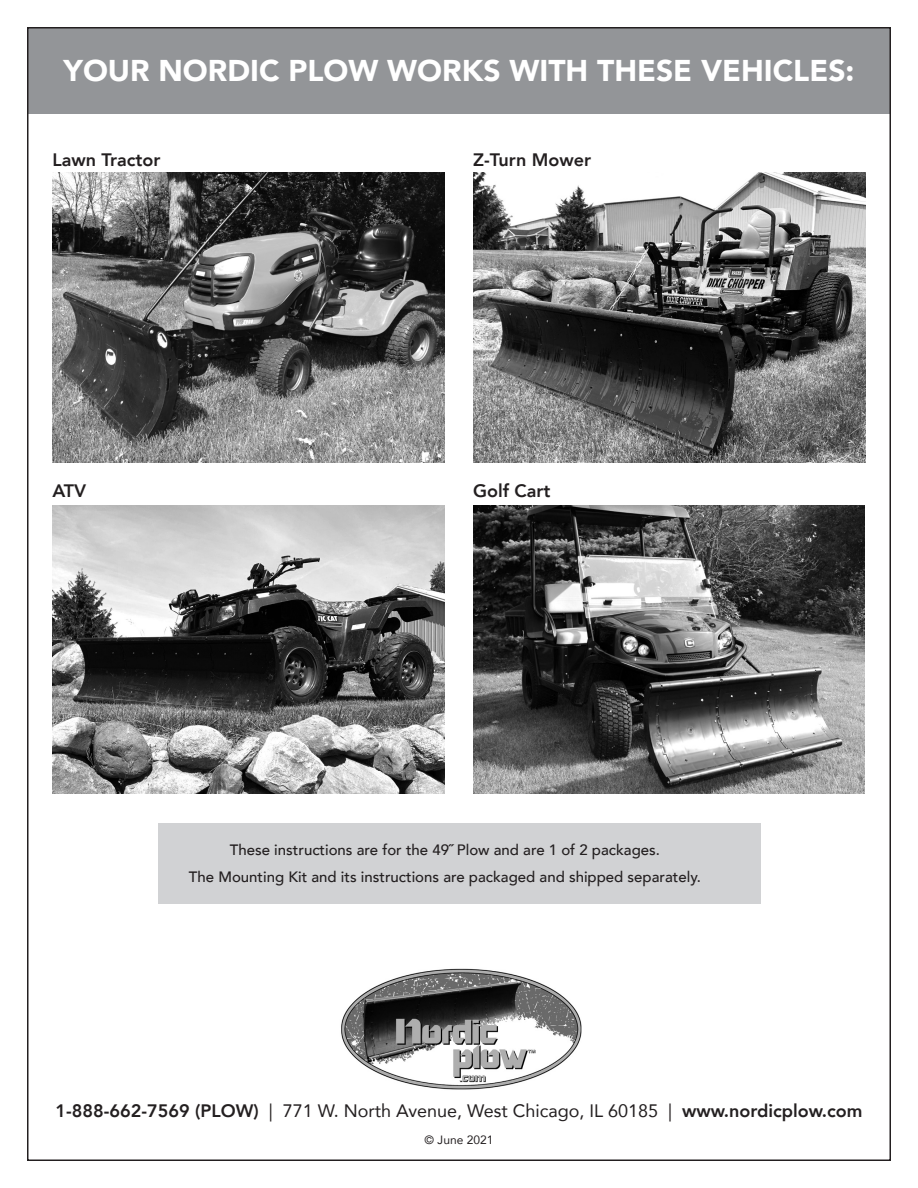
<style>
.page{position:relative;width:918px;height:1188px;background:#fff}
.page>*{position:absolute;margin:0;border:0;box-sizing:border-box;transform-origin:0 0}
.t1{font:900 30px "Avenir";color:#fff}
.t2{font:800 18px "Avenir";color:#231f20}
.t3{font:500 15px/27px "Avenir";color:#231f20;text-align:center}
.t4{font:12px "Avenir";color:#231f20}
.s1{font-weight:400}
</style>
<div class="page">
<div style="left:28px;top:27px;width:863px;height:87px;background:#939598"></div>
<div style="left:158px;top:824px;width:602px;height:80px;background:#d1d2d4"></div>
<img style="left:341px;top:968px;width:241px;height:122px">
<img style="left:53px;top:505px;width:392px;height:289px">
<img style="left:53px;top:172px;width:392px;height:290px">
<img style="left:473px;top:505px;width:392px;height:289px">
<img style="left:473px;top:172px;width:392px;height:290px">
<p class="t1" style="left:64px;top:45px;width:792px">YOUR NORDIC PLOW WORKS WITH THESE VEHICLES:</p>
<p class="t2" style="left:53px;top:145px;width:109px">Lawn Tractor</p>
<p class="t2" style="left:53px;top:477px;width:35px">ATV</p>
<p class="t2" style="left:473px;top:145px;width:119px">Z-Turn Mower</p>
<p class="t2" style="left:473px;top:477px;width:79px">Golf Cart</p>
<p class="t3" style="left:189px;top:836px;width:514px">These instructions are for the 49˝ Plow and are 1 of 2 packages.<br>The Mounting Kit and its instructions are packaged and shipped separately.</p>
<p class="t2" style="left:56px;top:1097px;width:808px">1-888-662-7569 (PLOW) <span class="s1">| 771 W. North Avenue, West Chicago, IL 60185 |</span> www.nordicplow.com</p>
<p class="t4" style="left:425px;top:1131px;width:70px">© June 2021</p>
</div>
